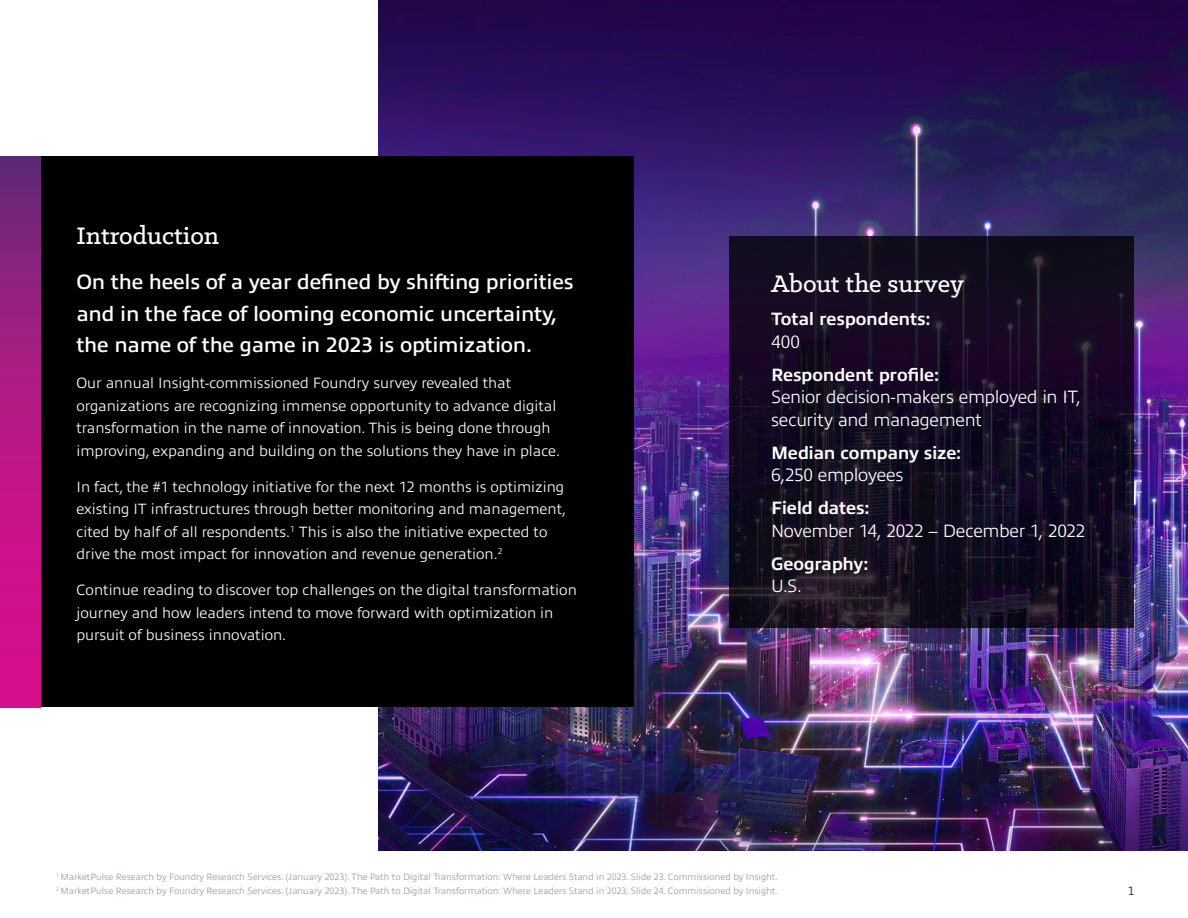
<style>
.page{position:relative;width:1188px;height:918px;background:#fff}
.page>*{position:absolute;margin:0;border:0;box-sizing:border-box;transform-origin:0 0}
.t1{font:500 27px "Klinic Slab";color:#fff}
.t2{font:600 21px/31.5px "Allumi Pro";letter-spacing:-.01em;color:#fff}
.t3{font:300 18px/22.5px "Allumi Pro";letter-spacing:-.02em;color:#fff}
.t4{font:700 18px "Allumi Pro";letter-spacing:-.015em;color:#fff}
.t5{font:18px "Klinic Slab";color:#3e332d}
.t6{font:300 15px/22.5px "Allumi Pro";color:#fff}
.t7{font:300 9.3px/13.5px "Allumi Pro";color:#9f9996}
</style>
<div class="page">
<img style="left:378px;top:0;width:810px;height:850px">
<svg style="left:729px;top:236px;width:405px;height:392px;background:#140d21"></svg>
<div style="left:8px;top:157px;width:626px;height:550px;background:#000"></div>
<svg style="left:0;top:157px;width:40px;height:550px;background:#ad1983"></svg>
<h1 class="t1" style="left:76px;top:218px;width:144px">Introduction</h1>
<h2 class="t2" style="left:76px;top:264px;width:499px">On the heels of a year defined by shifting priorities and in the face of looming economic uncertainty, the name of the game in 2023 is optimization.</h2>
<p class="t6" style="left:76px;top:371px;width:485px">Our annual Insight-commissioned Foundry survey revealed that organizations are recognizing immense opportunity to advance digital transformation in the name of innovation. This is being done through improving, expanding and building on the solutions they have in place.</p>
<p class="t6" style="left:76px;top:474px;width:491px">In fact, the #1 technology initiative for the next 12 months is optimizing existing IT infrastructures through better monitoring and management, cited by half of all respondents.<sup>1</sup> This is also the initiative expected to drive the most impact for innovation and revenue generation.<sup>2</sup></p>
<p class="t6" style="left:76px;top:578px;width:502px">Continue reading to discover top challenges on the digital transformation journey and how leaders intend to move forward with optimization in pursuit of business innovation.</p>
<h1 class="t1" style="left:771px;top:266px;width:195px">About the survey</h1>
<p class="t4" style="left:771px;top:306px;width:161px">Total respondents:</p>
<p class="t3" style="left:771px;top:329px;width:31px">400</p>
<p class="t4" style="left:771px;top:361px;width:170px">Respondent profile:</p>
<p class="t3" style="left:771px;top:384px;width:312px">Senior decision-makers employed in IT, security and management</p>
<p class="t4" style="left:771px;top:439px;width:192px">Median company size:</p>
<p class="t3" style="left:771px;top:462px;width:134px">6,250 employees</p>
<p class="t4" style="left:771px;top:495px;width:100px">Field dates:</p>
<p class="t3" style="left:771px;top:518px;width:316px">November 14, 2022 – December 1, 2022</p>
<p class="t4" style="left:771px;top:550px;width:99px">Geography:</p>
<p class="t3" style="left:771px;top:573px;width:32px">U.S.</p>
<p class="t7" style="left:56px;top:870px;width:723px"><sup>1</sup> MarketPulse Research by Foundry Research Services. (January 2023). The Path to Digital Transformation: Where Leaders Stand in 2023. Slide 23. Commissioned by Insight.<br><sup>2</sup> MarketPulse Research by Foundry Research Services. (January 2023). The Path to Digital Transformation: Where Leaders Stand in 2023. Slide 24. Commissioned by Insight.</p>
<p class="t5" style="left:1128px;top:878px;width:7px">1</p>
</div>
